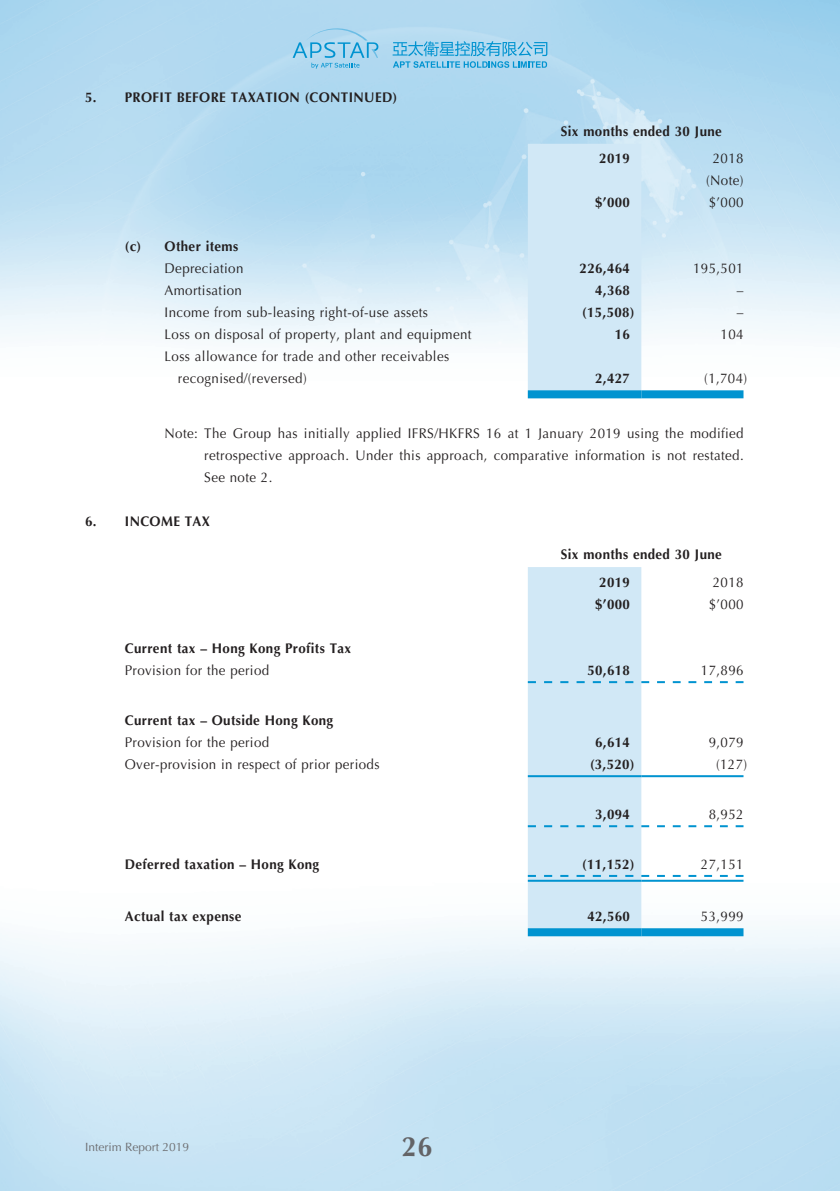
<style>
.page{position:relative;width:840px;height:1191px;background:#fff}
.page>*{position:absolute;margin:0;border:0;box-sizing:border-box;transform-origin:0 0}
.t1{font:700 28px "Optima LT Std";color:#636366;scale:.95 1}
._51_N_Table_txt{font:14px/22px "Optima LT Std";letter-spacing:.03em;color:#231f20;scale:.95 1}
._51_N_Table_txt-2{font:700 14px "Optima LT Std";letter-spacing:.03em;color:#231f20;scale:.95 1}
._06_Notes{font:14px/22px "Optima LT Std";letter-spacing:.03em;color:#231f20;text-align:justify;scale:.95 1}
._07_NH1{font:700 14px "Optima LT Std";letter-spacing:.03em;color:#231f20;scale:.95 1}
.t2{font:12px "Optima LT Std";color:#6c6d70}
</style>
<div class="page">
<img style="left:0;top:0;width:838px;height:1191px">
<svg style="left:292px;top:27px;width:86px;height:42px;background:#9bd0ec"></svg>
<svg style="left:392px;top:41px;width:155px;height:27px;background:#7dc4e6"></svg>
<div style="left:527px;top:144px;width:114px;height:246px;background:#d1e8f6"></div>
<div style="left:527px;top:390px;width:114px;height:8px;background:#0093d0"></div>
<div style="left:641px;top:390px;width:102px;height:8px;background:#0093d0"></div>
<div style="left:527px;top:567px;width:114px;height:361px;background:#d1e8f6"></div>
<svg style="left:527px;top:681px;width:106px;height:2px"></svg>
<svg style="left:641px;top:681px;width:102px;height:2px"></svg>
<hr style="left:527px;top:775px;width:114px;height:2px;background:#0093d0">
<hr style="left:641px;top:775px;width:102px;height:2px;background:#0093d0">
<svg style="left:527px;top:825px;width:106px;height:2px"></svg>
<svg style="left:641px;top:825px;width:102px;height:2px"></svg>
<svg style="left:527px;top:875px;width:106px;height:2px"></svg>
<hr style="left:527px;top:879px;width:114px;height:2px;background:#0093d0">
<svg style="left:641px;top:875px;width:102px;height:2px"></svg>
<hr style="left:641px;top:879px;width:102px;height:2px;background:#0093d0">
<div style="left:527px;top:928px;width:114px;height:8px;background:#0093d0"></div>
<div style="left:641px;top:928px;width:102px;height:8px;background:#0093d0"></div>
<p class="_07_NH1" style="left:85px;top:89px;width:330px">5. PROFIT BEFORE TAXATION (CONTINUED)</p>
<p class="_51_N_Table_txt-2" style="left:560px;top:123px;width:171px">Six months ended 30 June</p>
<p class="_51_N_Table_txt-2" style="left:599px;top:150px;width:34px">2019</p>
<p class="_51_N_Table_txt" style="left:712px;top:148px;width:34px">2018</p>
<p class="_51_N_Table_txt" style="left:705px;top:170px;width:41px">(Note)</p>
<p class="_51_N_Table_txt-2" style="left:595px;top:194px;width:38px">$’000</p>
<p class="_51_N_Table_txt" style="left:708px;top:192px;width:38px">$’000</p>
<p class="_51_N_Table_txt-2" style="left:125px;top:238px;width:121px">(c) Other items</p>
<p class="_51_N_Table_txt" style="left:164px;top:258px;width:84px">Depreciation</p>
<p class="_51_N_Table_txt-2" style="left:579px;top:260px;width:54px">226,464</p>
<p class="_51_N_Table_txt" style="left:692px;top:258px;width:54px">195,501</p>
<p class="_51_N_Table_txt" style="left:164px;top:280px;width:83px">Amortisation</p>
<p class="_51_N_Table_txt-2" style="left:595px;top:282px;width:38px">4,368</p>
<p class="_51_N_Table_txt" style="left:736px;top:280px;width:9px">–</p>
<p class="_51_N_Table_txt" style="left:164px;top:302px;width:279px">Income from sub-leasing right-of-use assets</p>
<p class="_51_N_Table_txt-2" style="left:582px;top:304px;width:56px">(15,508)</p>
<p class="_51_N_Table_txt" style="left:736px;top:302px;width:9px">–</p>
<p class="_51_N_Table_txt" style="left:164px;top:324px;width:324px">Loss on disposal of property, plant and equipment</p>
<p class="_51_N_Table_txt-2" style="left:614px;top:326px;width:17px">16</p>
<p class="_51_N_Table_txt" style="left:720px;top:324px;width:26px">104</p>
<p class="_51_N_Table_txt" style="left:178px;top:346px;width:287px;text-indent:-13px">Loss allowance for trade and other receivables recognised/(reversed)</p>
<p class="_51_N_Table_txt-2" style="left:595px;top:370px;width:38px">2,427</p>
<p class="_51_N_Table_txt" style="left:703px;top:368px;width:47px">(1,704)</p>
<p class="_06_Notes" style="left:204px;top:422px;width:569px;text-indent:-40px">Note: The Group has initially applied IFRS/HKFRS 16 at 1 January 2019 using the modified retrospective approach. Under this approach, comparative information is not restated.<br>See note 2.</p>
<p class="_07_NH1" style="left:85px;top:513px;width:133px">6. INCOME TAX</p>
<p class="_51_N_Table_txt-2" style="left:560px;top:546px;width:171px">Six months ended 30 June</p>
<p class="_51_N_Table_txt-2" style="left:599px;top:574px;width:34px">2019</p>
<p class="_51_N_Table_txt" style="left:712px;top:571px;width:34px">2018</p>
<p class="_51_N_Table_txt-2" style="left:595px;top:596px;width:38px">$’000</p>
<p class="_51_N_Table_txt" style="left:708px;top:593px;width:38px">$’000</p>
<p class="_51_N_Table_txt-2" style="left:125px;top:640px;width:239px">Current tax – Hong Kong Profits Tax</p>
<p class="_51_N_Table_txt" style="left:125px;top:659px;width:153px">Provision for the period</p>
<p class="_51_N_Table_txt-2" style="left:587px;top:662px;width:46px">50,618</p>
<p class="_51_N_Table_txt" style="left:700px;top:659px;width:46px">17,896</p>
<p class="_51_N_Table_txt-2" style="left:125px;top:712px;width:221px">Current tax – Outside Hong Kong</p>
<p class="_51_N_Table_txt" style="left:125px;top:731px;width:153px">Provision for the period</p>
<p class="_51_N_Table_txt-2" style="left:595px;top:734px;width:38px">6,614</p>
<p class="_51_N_Table_txt" style="left:708px;top:731px;width:38px">9,079</p>
<p class="_51_N_Table_txt" style="left:125px;top:753px;width:269px">Over-provision in respect of prior periods</p>
<p class="_51_N_Table_txt-2" style="left:589px;top:756px;width:48px">(3,520)</p>
<p class="_51_N_Table_txt" style="left:715px;top:753px;width:34px">(127)</p>
<p class="_51_N_Table_txt-2" style="left:595px;top:806px;width:38px">3,094</p>
<p class="_51_N_Table_txt" style="left:708px;top:803px;width:38px">8,952</p>
<p class="_51_N_Table_txt-2" style="left:125px;top:856px;width:206px">Deferred taxation – Hong Kong</p>
<p class="_51_N_Table_txt-2" style="left:582px;top:856px;width:56px">(11,152)</p>
<p class="_51_N_Table_txt" style="left:700px;top:853px;width:46px">27,151</p>
<p class="_51_N_Table_txt-2" style="left:125px;top:908px;width:124px">Actual tax expense</p>
<p class="_51_N_Table_txt-2" style="left:587px;top:908px;width:46px">42,560</p>
<p class="_51_N_Table_txt" style="left:700px;top:906px;width:46px">53,999</p>
<p class="t2" style="left:85px;top:1140px;width:106px">Interim Report 2019</p>
<h1 class="t1" style="left:402px;top:1130px;width:33px">26</h1>
</div>
